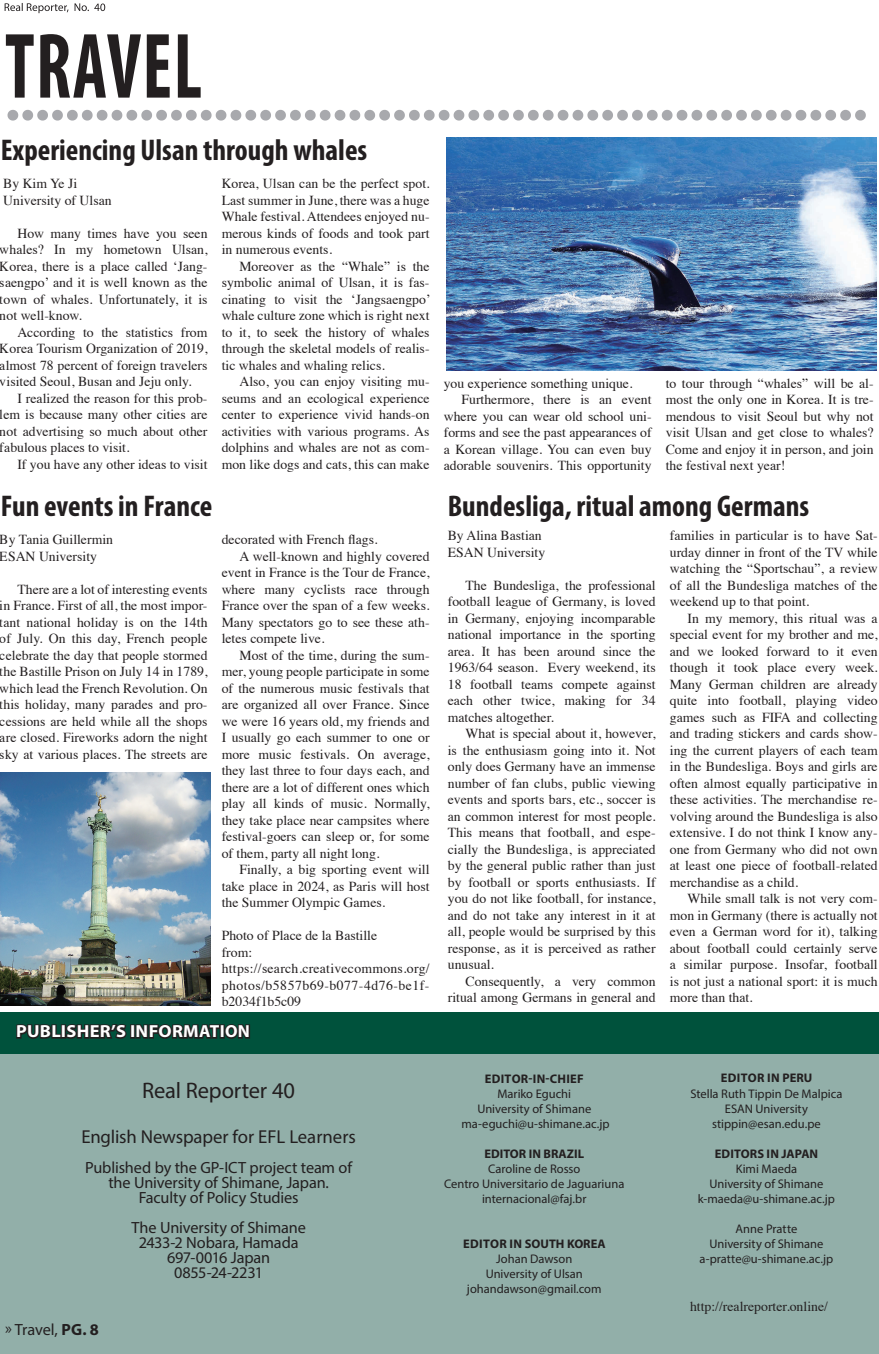
<style>
.page{position:relative;width:879px;height:1354px;background:#fff}
.page>*{position:absolute;margin:0;border:0;box-sizing:border-box;transform-origin:0 0}
.t1{font:700 condensed 93.75px "Myriad Pro";letter-spacing:.02em;color:#231f20;scale:.8 1}
.t2{font:700 condensed 30px "Myriad Pro";color:#231f20}
.t3{font:22.5px "Myriad Pro";letter-spacing:-.01em;color:#231f20}
.t4{font:18.75px "Myriad Pro";letter-spacing:-.005em;color:#231f20}
.t5{font:700 17.5px "Myriad Pro";letter-spacing:.02em;color:#fff;scale:1.05 1}
.t6{font:16.25px/15px "Myriad Pro";letter-spacing:-.01em;color:#231f20;text-align:center}
.t7{font:13.75px/16.5px "Times";color:#231f20;text-align:justify}
.t8{font:13.75px/16.5px "Times";letter-spacing:.02em;color:#231f20}
.t9{font:12.5px/15px "Myriad Pro";color:#231f20;text-align:center}
.t10{font:700 12.5px "Myriad Pro";letter-spacing:.01em;color:#231f20}
.s1{font-weight:700}
</style>
<div class="page">
<svg style="left:5px;top:3px;width:100px;height:10px"></svg>
<img style="left:446px;top:137px;width:430px;height:233px">
<img style="left:1px;top:773px;width:209px;height:232px">
<svg style="left:8px;top:110px;width:858px;height:11px"></svg>
<div style="left:0;top:1024px;width:879px;height:330px;background:#92afa9"></div>
<div style="left:0;top:1012px;width:879px;height:41px;background:#00523c"></div>
<svg style="left:16px;top:1024px;width:111px;height:15px;background:#1b2925"></svg>
<div style="left:130px;top:1024px;width:5px;height:14px;border:2px solid #231f20"></div>
<img style="left:134px;top:919px;width:117px;height:135px">
<h1 class="t1" style="left:5px;top:8px;width:248px">TRAVEL</h1>
<h2 class="t2" style="left:1px;top:131px;width:368px">Experiencing Ulsan through whales</h2>
<p class="t7" style="left:3px;top:174px;width:110px">By Kim Ye Ji<br>University of Ulsan</p>
<p class="t7" style="left:0;top:224px;width:209px;text-indent:18px">How many times have you seen whales? In my hometown Ulsan, Korea, there is a place called ‘Jang&shy;saengpo’ and it is well known as the town of whales. Unfortunately, it is not well-know.</p>
<p class="t7" style="left:0;top:323px;width:209px;text-indent:18px">According to the statistics from Korea Tourism Organization of 2019, almost 78 percent of foreign travelers visited Seoul, Busan and Jeju only.</p>
<p class="t7" style="left:0;top:389px;width:209px;text-indent:18px">I realized the reason for this prob&shy;lem is because many other cities are not advertising so much about other fabulous places to visit.</p>
<p class="t7" style="left:17px;top:455px;width:192px">If you have any other ideas to visit</p>
<p class="t7" style="left:222px;top:174px;width:209px">Korea, Ulsan can be the perfect spot.<br>Last summer in June, there was a huge Whale festival. Attendees enjoyed nu&shy;merous kinds of foods and took part in numerous events.</p>
<p class="t7" style="left:222px;top:257px;width:210px;text-indent:18px">Moreover as the “Whale” is the symbolic animal of Ulsan, it is fas&shy;cinating to visit the ‘Jangsaengpo’ whale culture zone which is right next to it, to seek the history of whales through the skeletal models of realis&shy;tic whales and whaling relics.</p>
<p class="t7" style="left:222px;top:372px;width:209px;text-indent:18px">Also, you can enjoy visiting mu&shy;seums and an ecological experience center to experience vivid hands-on activities with various programs. As dolphins and whales are not as com&shy;mon like dogs and cats, this can make</p>
<p class="t7" style="left:444px;top:374px;width:190px">you experience something unique.</p>
<p class="t7" style="left:461px;top:390px;width:192px">Furthermore, there is an event</p>
<p class="t7" style="left:444px;top:407px;width:209px">where you can wear old school uni-</p>
<p class="t7" style="left:444px;top:423px;width:209px">forms and see the past appearances of</p>
<p class="t7" style="left:444px;top:440px;width:209px">a Korean village. You can even buy</p>
<p class="t7" style="left:444px;top:456px;width:209px">adorable souvenirs. This opportunity</p>
<p class="t7" style="left:666px;top:374px;width:209px">to tour through “whales” will be al&shy;most the only one in Korea. It is tre&shy;mendous to visit Seoul but why not visit Ulsan and get close to whales?<br>Come and enjoy it in person, and join the festival next year!</p>
<h2 class="t2" style="left:1px;top:487px;width:213px">Fun events in France</h2>
<p class="t7" style="left:0;top:530px;width:115px">By Tania Guillermin<br>ESAN University</p>
<p class="t7" style="left:0;top:580px;width:209px;text-indent:18px">There are a lot of interesting events in France. First of all, the most impor&shy;tant national holiday is on the 14th of July. On this day, French people celebrate the day that people stormed the Bastille Prison on July 14 in 1789, which lead the French Revolution. On this holiday, many parades and pro&shy;cessions are held while all the shops are closed. Fireworks adorn the night sky at various places. The streets are</p>
<p class="t7" style="left:222px;top:530px;width:157px">decorated with French flags.</p>
<p class="t7" style="left:239px;top:547px;width:192px">A well-known and highly covered</p>
<p class="t7" style="left:222px;top:563px;width:209px">event in France is the Tour de France,</p>
<p class="t7" style="left:222px;top:580px;width:209px">where many cyclists race through</p>
<p class="t7" style="left:222px;top:596px;width:209px">France over the span of a few weeks.</p>
<p class="t7" style="left:222px;top:613px;width:209px">Many spectators go to see these ath-</p>
<p class="t7" style="left:222px;top:629px;width:104px">letes compete live.</p>
<p class="t7" style="left:239px;top:646px;width:192px">Most of the time, during the sum-</p>
<p class="t7" style="left:222px;top:662px;width:209px">mer, young people participate in some</p>
<p class="t7" style="left:222px;top:679px;width:209px">of the numerous music festivals that</p>
<p class="t7" style="left:222px;top:695px;width:209px">are organized all over France. Since</p>
<p class="t7" style="left:222px;top:712px;width:209px">we were 16 years old, my friends and</p>
<p class="t7" style="left:222px;top:728px;width:209px">I usually go each summer to one or</p>
<p class="t7" style="left:222px;top:745px;width:209px">more music festivals. On average,</p>
<p class="t7" style="left:222px;top:761px;width:209px">they last three to four days each, and</p>
<p class="t7" style="left:222px;top:778px;width:209px">there are a lot of different ones which</p>
<p class="t7" style="left:222px;top:794px;width:209px">play all kinds of music. Normally,</p>
<p class="t7" style="left:222px;top:811px;width:209px">they take place near campsites where</p>
<p class="t7" style="left:222px;top:827px;width:209px">festival-goers can sleep or, for some</p>
<p class="t7" style="left:222px;top:844px;width:159px">of them, party all night long.</p>
<p class="t7" style="left:239px;top:860px;width:192px">Finally, a big sporting event will</p>
<p class="t7" style="left:222px;top:877px;width:209px">take place in 2024, as Paris will host</p>
<p class="t7" style="left:222px;top:893px;width:165px">the Summer Olympic Games.</p>
<p class="t8" style="left:222px;top:926px;width:209px">Photo of Place de la Bastille<br>from: https://search.creativecommons.org/ photos/b5857b69-b077-4d76-be1f&shy;b2034f1b5c09</p>
<p class="t5" style="left:16px;top:1020px;width:224px">PUBLISHER’S INFORMATION</p>
<h3 class="t3" style="left:142px;top:1076px;width:154px">Real Reporter 40</h3>
<h3 class="t4" style="left:81px;top:1124px;width:276px">English Newspaper for EFL Learners</h3>
<p class="t6" style="left:85px;top:1159px;width:268px">Published by the GP-ICT project team of the University of Shimane, Japan.<br>Faculty of Policy Studies</p>
<p class="t6" style="left:131px;top:1219px;width:176px">The University of Shimane<br>2433-2 Nobara, Hamada<br>697-0016 Japan<br>0855-24-2231</p>
<p class="t6" style="left:5px;top:1321px;width:95px">» Travel, <span class="s1">PG. 8</span></p>
<h2 class="t2" style="left:448px;top:487px;width:363px">Bundesliga, ritual among Germans</h2>
<p class="t7" style="left:448px;top:526px;width:99px">By Alina Bastian<br>ESAN University</p>
<p class="t7" style="left:448px;top:575px;width:209px;text-indent:18px">The Bundesliga, the professional football league of Germany, is loved in Germany, enjoying incomparable national importance in the sporting area. It has been around since the 1963/64 season. Every weekend, its 18 football teams compete against each other twice, making for 34 matches altogether.</p>
<p class="t7" style="left:448px;top:724px;width:209px;text-indent:18px">What is special about it, however, is the enthusiasm going into it. Not only does Germany have an immense number of fan clubs, public viewing events and sports bars, etc., soccer is an common interest for most people.<br>This means that football, and espe&shy;cially the Bundesliga, is appreciated by the general public rather than just by football or sports enthusiasts. If you do not like football, for instance, and do not take any interest in it at all, people would be surprised by this response, as it is perceived as rather unusual.</p>
<p class="t7" style="left:448px;top:971px;width:209px;text-align:right">Consequently, a very common ritual among Germans in general and</p>
<p class="t7" style="left:670px;top:526px;width:209px">families in particular is to have Sat&shy;urday dinner in front of the TV while watching the “Sportschau”, a review of all the Bundesliga matches of the weekend up to that point.</p>
<p class="t7" style="left:670px;top:608px;width:209px;text-indent:18px">In my memory, this ritual was a special event for my brother and me, and we looked forward to it even though it took place every week.<br>Many German children are already quite into football, playing video games such as FIFA and collecting and trading stickers and cards show&shy;ing the current players of each team in the Bundesliga. Boys and girls are often almost equally participative in these activities. The merchandise re&shy;volving around the Bundesliga is also extensive. I do not think I know any&shy;one from Germany who did not own at least one piece of football-related merchandise as a child.</p>
<p class="t7" style="left:670px;top:889px;width:209px;text-indent:18px">While small talk is not very com&shy;mon in Germany (there is actually not even a German word for it), talking about football could certainly serve a similar purpose. Insofar, football is not just a national sport: it is much more than that.</p>
<p class="t10" style="left:485px;top:1070px;width:100px">EDITOR-IN-CHIEF</p>
<p class="t9" style="left:461px;top:1085px;width:150px">Mariko Eguchi<br>University of Shimane ma-eguchi@u-shimane.ac.jp</p>
<p class="t10" style="left:484px;top:1145px;width:101px">EDITOR IN BRAZIL</p>
<p class="t9" style="left:444px;top:1160px;width:182px">Caroline de Rosso<br>Centro Universitario de Jaguariuna internacional@faj.br</p>
<p class="t10" style="left:463px;top:1235px;width:144px">EDITOR IN SOUTH KOREA</p>
<p class="t9" style="left:467px;top:1251px;width:136px">Johan Dawson<br>University of Ulsan johandawson@gmail.com</p>
<p class="t10" style="left:721px;top:1070px;width:93px">EDITOR IN PERU</p>
<p class="t9" style="left:690px;top:1085px;width:153px">Stella Ruth Tippin De Malpica<br>ESAN University stippin@esan.edu.pe</p>
<p class="t10" style="left:715px;top:1145px;width:105px">EDITORS IN JAPAN</p>
<p class="t9" style="left:698px;top:1160px;width:139px">Kimi Maeda<br>University of Shimane k-maeda@u-shimane.ac.jp</p>
<p class="t9" style="left:699px;top:1220px;width:135px">Anne Pratte<br>University of Shimane a-pratte@u-shimane.ac.jp</p>
<p class="t7" style="left:690px;top:1297px;width:139px">http://realreporter.online/</p>
</div>
